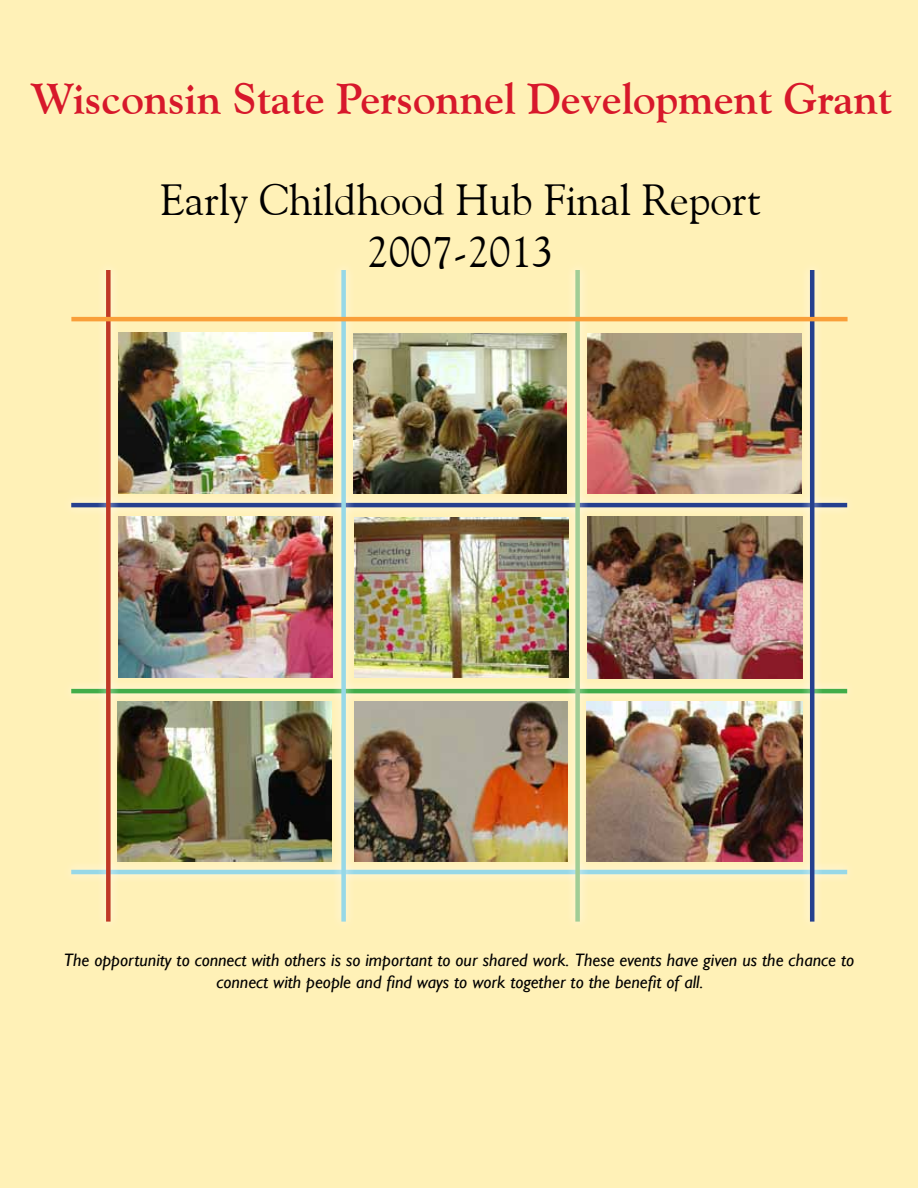
<style>
.page{position:relative;width:918px;height:1188px;background:#fff1b7}
.page>*{position:absolute;margin:0;border:0;box-sizing:border-box;transform-origin:0 0}
.t1{font:700 43.5px "Goudy Old Style BT";color:#d7182b}
.t2{font:43.5px/52.2px "Goudy Old Style BT";color:#000;text-align:center}
.t3{font:italic 18px/21.6px "Gill Sans";color:#000;text-align:center}
</style>
<div class="page">
<div style="left:62px;top:679px;width:794px;height:24px;background:#fff;opacity:.75"></div>
<hr style="left:71px;top:689px;width:776px;height:4px;background:#41ad49">
<img style="left:120px;top:333px;width:212px;height:160px">
<img style="left:355px;top:333px;width:211px;height:160px">
<img style="left:589px;top:702px;width:211px;height:158px">
<img style="left:120px;top:517px;width:212px;height:160px">
<img style="left:589px;top:333px;width:211px;height:160px">
<img style="left:120px;top:701px;width:211px;height:159px">
<img style="left:355px;top:702px;width:211px;height:158px">
<img style="left:589px;top:517px;width:211px;height:161px">
<div style="left:62px;top:493px;width:794px;height:24px;background:#fff;opacity:.75"></div>
<hr style="left:71px;top:503px;width:776px;height:4px;background:#25408f">
<div style="left:62px;top:860px;width:794px;height:24px;background:#fff;opacity:.75"></div>
<hr style="left:71px;top:870px;width:776px;height:4px;background:#97d8e7">
<div style="left:97px;top:261px;width:23px;height:670px;background:#fff;opacity:.75"></div>
<div style="left:106px;top:270px;width:5px;height:652px;background:#c03826"></div>
<div style="left:332px;top:261px;width:23px;height:670px;background:#fff2c0"></div>
<div style="left:341px;top:270px;width:5px;height:652px;background:#97d8e7"></div>
<div style="left:566px;top:261px;width:23px;height:670px;background:#fff;opacity:.75"></div>
<div style="left:575px;top:270px;width:5px;height:652px;background:#a1cd96"></div>
<div style="left:800px;top:261px;width:24px;height:670px;background:#fff;opacity:.75"></div>
<hr style="left:810px;top:270px;width:4px;height:652px;background:#25408f">
<hr style="left:71px;top:317px;width:777px;height:4px;background:#f99f3a">
<img style="left:354px;top:518px;width:214px;height:160px">
<h1 class="t1" style="left:31px;top:72px;width:863px">Wisconsin State Personnel Development Grant</h1>
<h1 class="t2" style="left:160px;top:173px;width:602px">Early Childhood Hub Final Report<br>2007-2013</h1>
<p class="t3" style="left:64px;top:950px;width:792px">The opportunity to connect with others is so important to our shared work. These events have given us the chance to connect with people and find ways to work together to the benefit of all.</p>
</div>
